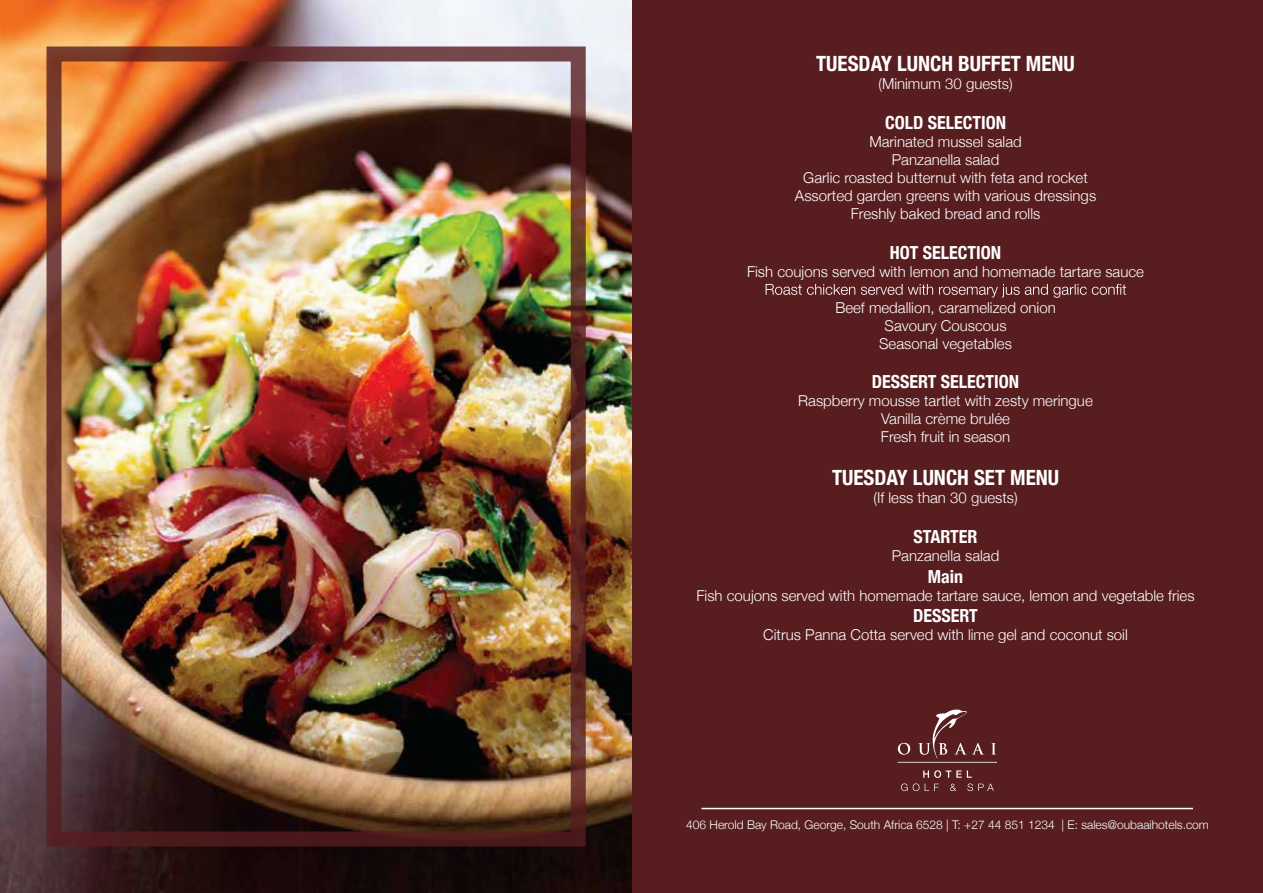
<style>
.page{position:relative;width:1263px;height:893px;background:#fff}
.page>*{position:absolute;margin:0;border:0;box-sizing:border-box;transform-origin:0 0}
.t1{font:700 condensed 21px "Helvetica Neue";color:#fff}
.t2{font:700 condensed 18px "Helvetica Neue";color:#fff}
.t3{font:300 15px/18px "Helvetica Neue";color:#fff;text-align:center}
.t4{font:300 12px "Helvetica Neue";color:#fff}
</style>
<div class="page">
<img style="left:0;top:0;width:632px;height:893px">
<div style="left:632px;top:0;width:631px;height:893px;background:#571d1f"></div>
<div style="left:46px;top:46px;width:540px;height:800px;border:15px solid #571d1f"></div>
<hr style="left:701px;top:808px;width:492px;height:1px;background:#fff">
<svg style="left:901px;top:770px;width:93px;height:21px"></svg>
<svg style="left:898px;top:743px;width:12px;height:12px"></svg>
<svg style="left:991px;top:743px;width:5px;height:11px"></svg>
<div style="left:897px;top:762px;width:99px;height:1px;border:1px solid #bab4a9"></div>
<svg style="left:918px;top:709px;width:66px;height:49px"></svg>
<svg style="left:766px;top:284px;width:360px;height:14px"></svg>
<h1 class="t1" style="left:816px;top:47px;width:260px">TUESDAY LUNCH BUFFET MENU</h1>
<p class="t3" style="left:878px;top:74px;width:136px">(Minimum 30 guests)</p>
<p class="t2" style="left:885px;top:108px;width:122px">COLD SELECTION</p>
<p class="t3" style="left:795px;top:132px;width:303px">Marinated mussel salad<br>Panzanella salad<br>Garlic roasted butternut with feta and rocket<br>Assorted garden greens with various dressings<br>Freshly baked bread and rolls</p>
<p class="t2" style="left:890px;top:237px;width:113px">HOT SELECTION</p>
<p class="t3" style="left:747px;top:261px;width:398px">Fish coujons served with lemon and homemade tartare sauce</p>
<p class="t3" style="left:835px;top:297px;width:222px">Beef medallion, caramelized onion<br>Savoury Couscous<br>Seasonal vegetables</p>
<p class="t2" style="left:872px;top:367px;width:149px">DESSERT SELECTION</p>
<p class="t3" style="left:798px;top:391px;width:296px">Raspberry mousse tartlet with zesty meringue<br>Vanilla crème brulée<br>Fresh fruit in season</p>
<h1 class="t1" style="left:832px;top:461px;width:229px">TUESDAY LUNCH SET MENU</h1>
<p class="t3" style="left:873px;top:488px;width:146px">(If less than 30 guests)</p>
<p class="t2" style="left:913px;top:522px;width:66px">STARTER</p>
<p class="t3" style="left:892px;top:546px;width:109px">Panzanella salad</p>
<p class="t2" style="left:928px;top:561px;width:37px">Main</p>
<p class="t3" style="left:696px;top:585px;width:499px">Fish coujons served with homemade tartare sauce, lemon and vegetable fries</p>
<p class="t2" style="left:913px;top:601px;width:66px">DESSERT</p>
<p class="t3" style="left:763px;top:625px;width:366px">Citrus Panna Cotta served with lime gel and coconut soil</p>
<p class="t4" style="left:686px;top:815px;width:524px">406 Herold Bay Road, George, South Africa 6528 | T: +27 44 851 1234 | E: sales@oubaaihotels.com</p>
</div>
